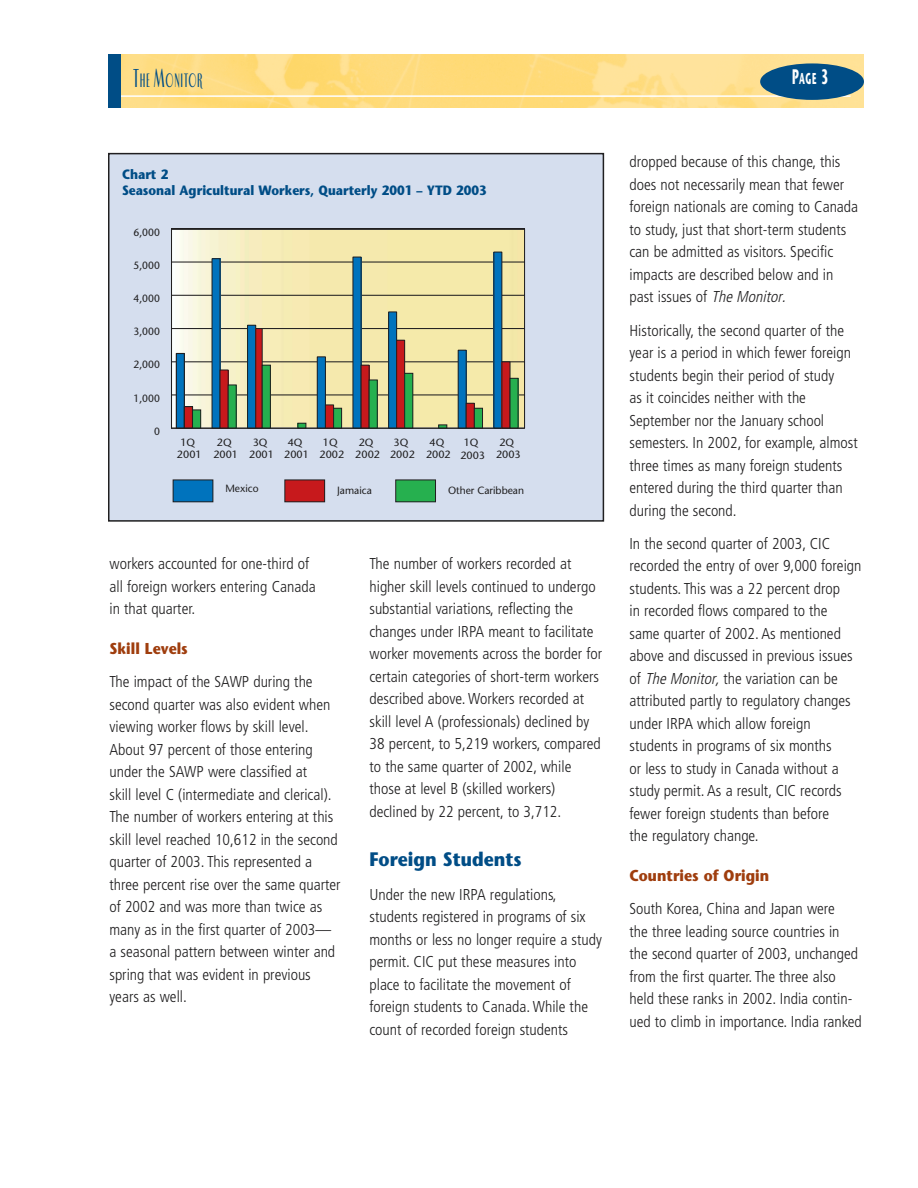
<style>
.page{position:relative;width:918px;height:1188px;background:#fff}
.page>*{position:absolute;margin:0;border:0;box-sizing:border-box;transform-origin:0 0}
.t1{font:700 20.25px "Luna ITC";letter-spacing:.075em;color:#004d86;scale:.5 1}
.t2{font:700 19.5px "Stone Sans";color:#004d86;scale:.9 1}
.t3{font:300 condensed 15.75px/22.5px "Frutiger";color:#201f20}
.t4{font:700 15.75px "Stone Sans";color:#9f3d0d;scale:.9 1}
.t5{font:700 15.75px "Stone Sans";color:#fff;scale:.5 1}
.t6{font:700 13.5px/16.5px "Stone Sans";color:#004d86;scale:.9 1}
.t7{font:10.5px/12.6px "Stone Sans";color:#201f20;text-align:center}
.s1{font-size:27px}
.s2{font-size:21px}
.s3{font-style:italic}
</style>
<div class="page">
<img style="left:121px;top:54px;width:743px;height:54px">
<hr style="left:108px;top:95px;width:742px;height:2px;background:#fff">
<div style="left:760px;top:63px;width:104px;height:37px;background:#004d86;border-radius:50%"></div>
<div style="left:108px;top:54px;width:13px;height:54px;background:#004d86"></div>
<div style="left:109px;top:154px;width:494px;height:367px;background:#d5deee"></div>
<svg style="left:171px;top:228px;width:354px;height:201px;background:#e8dfad"></svg>
<div style="left:176px;top:354px;width:8px;height:74px;background:#0073bd"></div>
<div style="left:176px;top:353px;width:9px;height:76px;border:1px solid #201f20"></div>
<div style="left:212px;top:259px;width:8px;height:169px;background:#0073bd"></div>
<div style="left:248px;top:325px;width:8px;height:103px;background:#0073bd"></div>
<div style="left:247px;top:325px;width:9px;height:103px;border:1px solid #201f20"></div>
<div style="left:317px;top:357px;width:8px;height:71px;background:#0073bd"></div>
<div style="left:317px;top:357px;width:9px;height:71px;border:1px solid #201f20"></div>
<div style="left:353px;top:257px;width:8px;height:171px;background:#0073bd"></div>
<div style="left:389px;top:312px;width:8px;height:116px;background:#0073bd"></div>
<div style="left:388px;top:312px;width:9px;height:116px;border:1px solid #201f20"></div>
<div style="left:458px;top:350px;width:8px;height:78px;background:#0073bd"></div>
<div style="left:458px;top:350px;width:8px;height:78px;border:1px solid #201f20"></div>
<div style="left:494px;top:252px;width:8px;height:176px;background:#0073bd"></div>
<div style="left:494px;top:252px;width:8px;height:176px;border:1px solid #201f20"></div>
<div style="left:184px;top:407px;width:9px;height:21px;background:#c7191c"></div>
<div style="left:184px;top:406px;width:9px;height:23px;border:1px solid #201f20"></div>
<div style="left:220px;top:370px;width:8px;height:58px;background:#c7191c"></div>
<div style="left:256px;top:329px;width:6px;height:99px;background:#c7191c"></div>
<div style="left:325px;top:405px;width:9px;height:23px;background:#c7191c"></div>
<div style="left:325px;top:405px;width:9px;height:23px;border:1px solid #201f20"></div>
<div style="left:361px;top:365px;width:8px;height:63px;background:#c7191c"></div>
<div style="left:397px;top:340px;width:8px;height:88px;background:#c7191c"></div>
<div style="left:466px;top:403px;width:8px;height:25px;background:#c7191c"></div>
<div style="left:466px;top:403px;width:8px;height:25px;border:1px solid #201f20"></div>
<div style="left:502px;top:362px;width:8px;height:66px;background:#c7191c"></div>
<div style="left:502px;top:362px;width:8px;height:66px;border:1px solid #201f20"></div>
<div style="left:193px;top:410px;width:8px;height:18px;background:#26b04f"></div>
<div style="left:192px;top:410px;width:9px;height:18px;border:1px solid #201f20"></div>
<div style="left:228px;top:385px;width:8px;height:43px;background:#26b04f"></div>
<div style="left:228px;top:385px;width:8px;height:43px;border:1px solid #201f20"></div>
<div style="left:262px;top:365px;width:8px;height:63px;background:#26b04f"></div>
<div style="left:262px;top:365px;width:9px;height:63px;border:1px solid #201f20"></div>
<div style="left:298px;top:423px;width:8px;height:5px;background:#26b04f"></div>
<div style="left:298px;top:423px;width:8px;height:5px;border:1px solid #201f20"></div>
<div style="left:334px;top:408px;width:8px;height:20px;background:#26b04f"></div>
<div style="left:333px;top:408px;width:9px;height:20px;border:1px solid #201f20"></div>
<div style="left:369px;top:380px;width:8px;height:48px;background:#26b04f"></div>
<div style="left:369px;top:380px;width:9px;height:48px;border:1px solid #201f20"></div>
<div style="left:405px;top:373px;width:8px;height:55px;background:#26b04f"></div>
<div style="left:404px;top:373px;width:9px;height:55px;border:1px solid #201f20"></div>
<svg style="left:438px;top:425px;width:9px;height:3px"></svg>
<div style="left:474px;top:408px;width:9px;height:20px;background:#26b04f"></div>
<div style="left:474px;top:408px;width:9px;height:20px;border:1px solid #201f20"></div>
<div style="left:510px;top:378px;width:8px;height:50px;background:#26b04f"></div>
<hr style="left:171px;top:229px;width:1px;height:199px;background:#201f20">
<hr style="left:172px;top:428px;width:353px;height:1px;background:#201f20">
<div style="left:173px;top:480px;width:40px;height:22px;background:#0073bd"></div>
<div style="left:173px;top:480px;width:40px;height:22px;border:1px solid #201f20"></div>
<div style="left:285px;top:480px;width:40px;height:22px;background:#c7191c"></div>
<div style="left:285px;top:480px;width:40px;height:22px;border:1px solid #201f20"></div>
<div style="left:396px;top:480px;width:40px;height:22px;background:#26b04f"></div>
<div style="left:395px;top:480px;width:41px;height:22px;border:1px solid #201f20"></div>
<div style="left:108px;top:153px;width:496px;height:369px;border:2px solid #201f20"></div>
<p class="t1" style="left:134px;top:71px;width:139px"><span class="s1">T</span>HE <span class="s1">M</span>ONITOR</p>
<p class="t5" style="left:792px;top:73px;width:74px"><span class="s2">P</span>AGE <span class="s2">3</span></p>
<p class="t6" style="left:122px;top:167px;width:407px">Chart 2<br>Seasonal Agricultural Workers, Quarterly 2001 – YTD 2003</p>
<p class="t7" style="left:133px;top:227px;width:28px">6,000</p>
<p class="t7" style="left:133px;top:260px;width:28px">5,000</p>
<p class="t7" style="left:133px;top:293px;width:28px">4,000</p>
<p class="t7" style="left:133px;top:326px;width:28px">3,000</p>
<p class="t7" style="left:133px;top:359px;width:28px">2,000</p>
<p class="t7" style="left:133px;top:393px;width:28px">1,000</p>
<p class="t7" style="left:154px;top:426px;width:7px">0</p>
<p class="t7" style="left:177px;top:437px;width:26px">1Q<br>2001</p>
<p class="t7" style="left:213px;top:437px;width:26px">2Q<br>2001</p>
<p class="t7" style="left:249px;top:437px;width:26px">3Q<br>2001</p>
<p class="t7" style="left:284px;top:437px;width:26px">4Q<br>2001</p>
<p class="t7" style="left:320px;top:437px;width:26px">1Q<br>2002</p>
<p class="t7" style="left:355px;top:437px;width:26px">2Q<br>2002</p>
<p class="t7" style="left:390px;top:437px;width:26px">3Q<br>2002</p>
<p class="t7" style="left:426px;top:437px;width:26px">4Q<br>2002</p>
<p class="t7" style="left:460px;top:437px;width:26px">1Q<br>2003</p>
<p class="t7" style="left:496px;top:437px;width:26px">2Q<br>2003</p>
<p class="t7" style="left:225px;top:483px;width:35px">Mexico</p>
<p class="t7" style="left:337px;top:486px;width:36px">Jamaica</p>
<p class="t7" style="left:448px;top:486px;width:77px">Other Caribbean</p>
<p class="t3" style="left:110px;top:554px;width:208px">workers accounted for one-third of all foreign workers entering Canada in that quarter.</p>
<p class="t4" style="left:110px;top:642px;width:89px">Skill Levels</p>
<p class="t3" style="left:110px;top:672px;width:233px">The impact of the SAWP during the second quarter was also evident when viewing worker flows by skill level.<br>About 97 percent of those entering under the SAWP were classified at<br>skill level C (intermediate and clerical).<br>The number of workers entering at this skill level reached 10,612 in the second quarter of 2003. This represented a three percent rise over the same quarter of 2002 and was more than twice as many as in the first quarter of 2003— a seasonal pattern between winter and spring that was evident in previous years as well.</p>
<p class="t3" style="left:369px;top:554px;width:234px">The number of workers recorded at higher skill levels continued to undergo substantial variations, reflecting the changes under IRPA meant to facilitate worker movements across the border for certain categories of short-term workers described above. Workers recorded at skill level A (professionals) declined by 38 percent, to 5,219 workers, compared to the same quarter of 2002, while those at level B (skilled workers) declined by 22 percent, to 3,712.</p>
<p class="t2" style="left:369px;top:852px;width:171px">Foreign Students</p>
<p class="t3" style="left:369px;top:884px;width:234px">Under the new IRPA regulations, students registered in programs of six months or less no longer require a study permit. CIC put these measures into place to facilitate the movement of foreign students to Canada. While the count of recorded foreign students</p>
<p class="t3" style="left:629px;top:152px;width:230px">dropped because of this change, this does not necessarily mean that fewer foreign nationals are coming to Canada to study, just that short-term students can be admitted as visitors. Specific impacts are described below and in past issues of <span class="s3">The Monitor.</span></p>
<p class="t3" style="left:630px;top:320px;width:230px">Historically, the second quarter of the year is a period in which fewer foreign students begin their period of study<br>as it coincides neither with the September nor the January school semesters. In 2002, for example, almost three times as many foreign students entered during the third quarter than during the second.</p>
<p class="t3" style="left:630px;top:533px;width:233px">In the second quarter of 2003, CIC recorded the entry of over 9,000 foreign students. This was a 22 percent drop<br>in recorded flows compared to the same quarter of 2002. As mentioned above and discussed in previous issues of <span class="s3">The Monitor,</span>the variation can be attributed partly to regulatory changes under IRPA which allow foreign students in programs of six months<br>or less to study in Canada without a study permit. As a result, CIC records fewer foreign students than before<br>the regulatory change.</p>
<p class="t4" style="left:630px;top:869px;width:157px">Countries of Origin</p>
<p class="t3" style="left:630px;top:899px;width:234px">South Korea, China and Japan were<br>the three leading source countries in the second quarter of 2003, unchanged from the first quarter. The three also held these ranks in 2002. India contin&shy;ued to climb in importance. India ranked</p>
</div>
